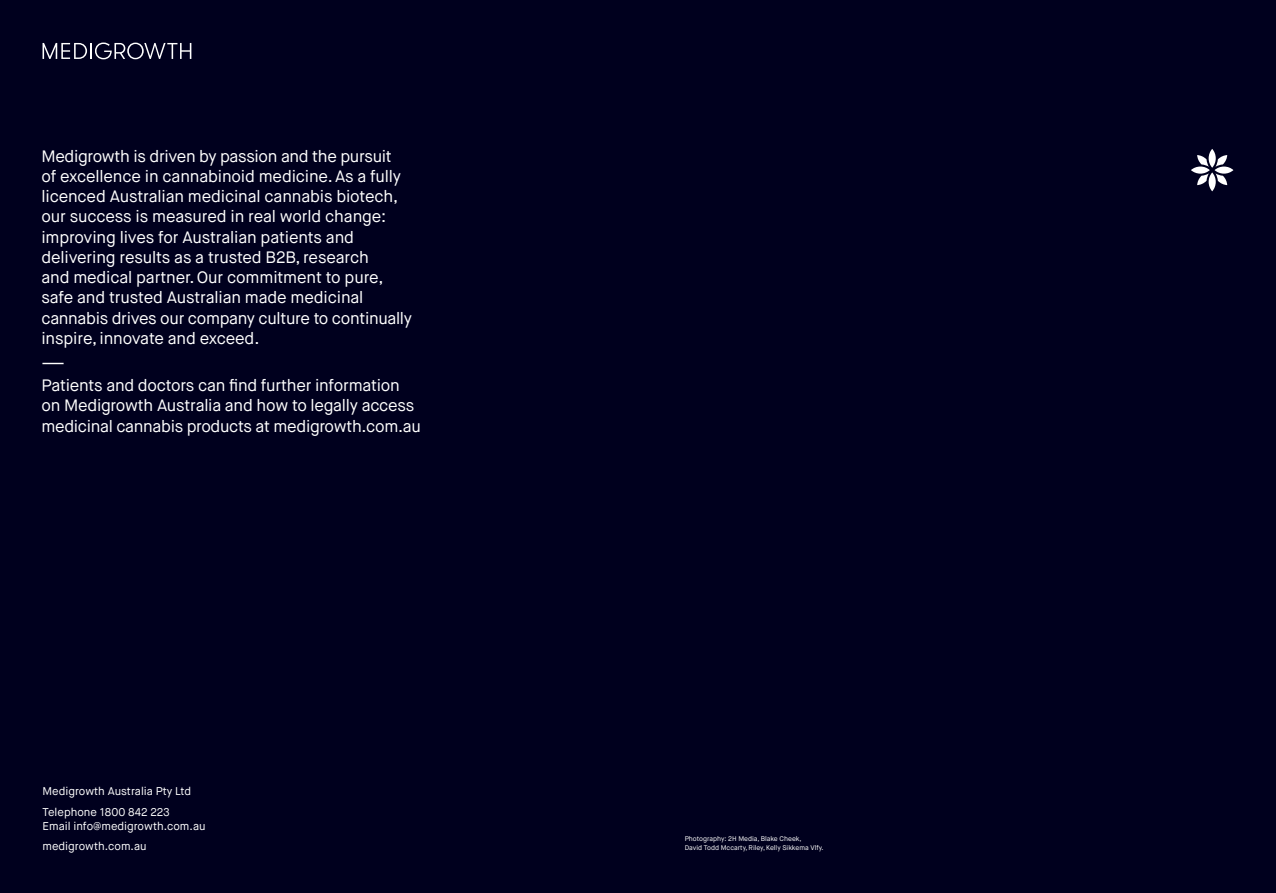
<style>
.page{position:relative;width:1276px;height:893px;background:#00001e}
.page>*{position:absolute;margin:0;border:0;box-sizing:border-box;transform-origin:0 0}
.t1{font:300 23.25px "GT Walsheim Pro";color:#fff}
.t2{font:16.5px/20.2px "Maison Neue";letter-spacing:-.01em;color:#fff}
.t3{font:11.25px/20.7px "Maison Neue";color:#fff}
.t4{font:6.75px/9px "Maison Neue";color:#fff}
</style>
<div class="page">
<svg style="left:1215px;top:155px;width:12px;height:12px"></svg>
<svg style="left:1197px;top:174px;width:11px;height:11px"></svg>
<svg style="left:1215px;top:173px;width:12px;height:12px"></svg>
<svg style="left:1197px;top:155px;width:11px;height:12px"></svg>
<svg style="left:1208px;top:149px;width:7px;height:19px"></svg>
<svg style="left:1208px;top:172px;width:7px;height:19px"></svg>
<svg style="left:1214px;top:167px;width:19px;height:7px"></svg>
<div style="left:1191px;top:167px;width:18px;height:7px;background:#fff;border-radius:50%"></div>
<svg style="left:43px;top:43px;width:148px;height:16px"></svg>
<p class="t2" style="left:41px;top:146px;width:372px">Medigrowth is driven by passion and the pursuit<br>of excellence in cannabinoid medicine. As a fully licenced Australian medicinal cannabis biotech, our success is measured in real world change: improving lives for Australian patients and delivering results as a trusted B2B, research<br>and medical partner. Our commitment to pure, safe and trusted Australian made medicinal cannabis drives our company culture to continually inspire, innovate and exceed.</p>
<h1 class="t1" style="left:41px;top:347px;width:25px">—</h1>
<p class="t2" style="left:41px;top:375px;width:381px">Patients and doctors can find further information on Medigrowth Australia and how to legally access medicinal cannabis products at medigrowth.com.au</p>
<p class="t3" style="left:43px;top:781px;width:150px">Medigrowth Australia Pty Ltd<br>Telephone 1800 842 223</p>
<p class="t3" style="left:43px;top:816px;width:164px">Email info@medigrowth.com.au medigrowth.com.au</p>
<p class="t4" style="left:685px;top:835px;width:140px">Photography: 2H Media, Blake Cheek,<br>David Todd Mccarty, Riley, Kelly Sikkema Vlfy.</p>
</div>
